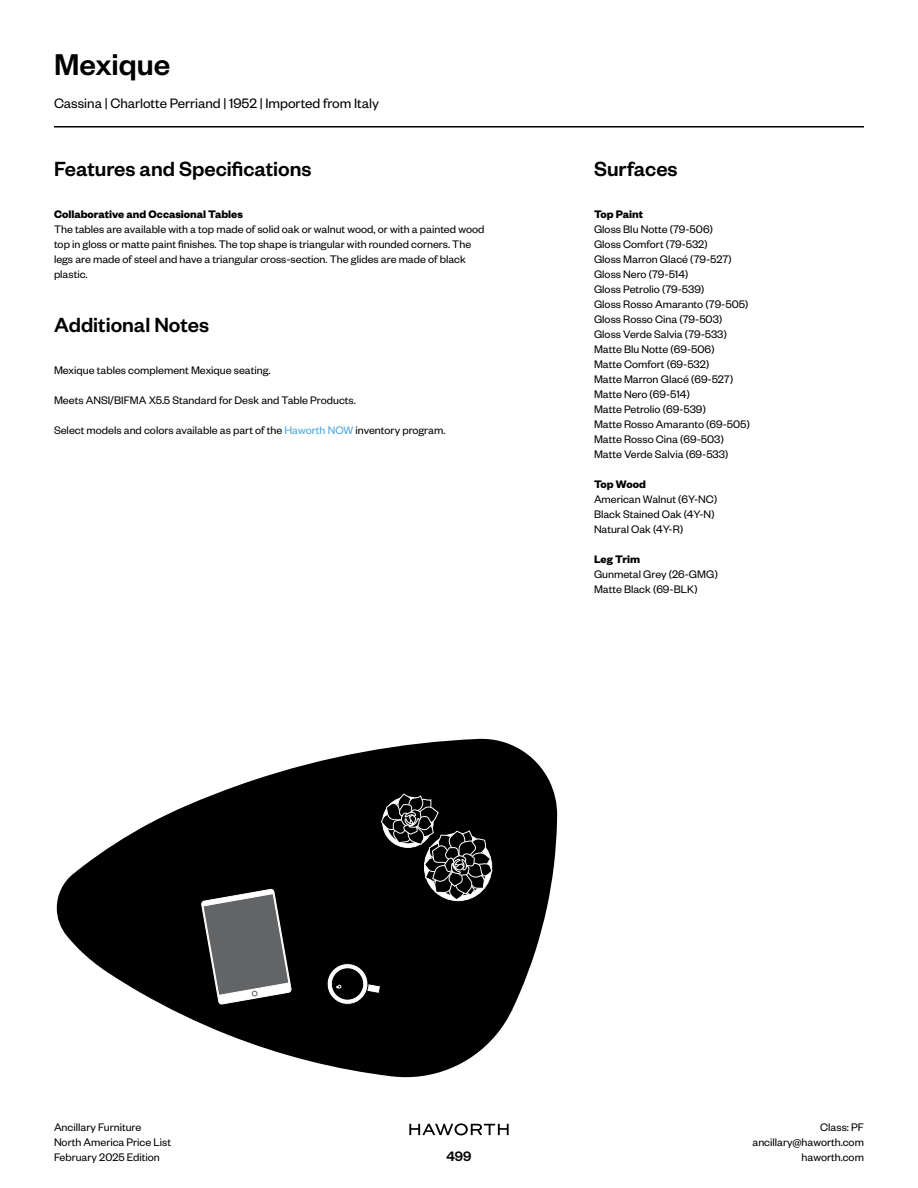
<style>
.page{position:relative;width:918px;height:1188px;background:#fff}
.page>*{position:absolute;margin:0;border:0;box-sizing:border-box;transform-origin:0 0}
.t1{font:500 33px "Founders Grotesk";color:#000}
.t2{font:500 22.5px "Founders Grotesk";color:#000}
.t3{font:15px "Founders Grotesk";color:#000}
.t4{font:500 15px "Founders Grotesk";color:#000}
.t5{font:12px/15px "Founders Grotesk";color:#000}
.t6{font:700 12px "Founders Grotesk";color:#000}
.s1{color:#47a5dc}
</style>
<div class="page">
<hr style="left:54px;top:126px;width:810px;height:2px;background:#000">
<svg style="left:409px;top:1123px;width:100px;height:12px"></svg>
<svg style="left:56px;top:738px;width:502px;height:340px"></svg>
<h1 class="t1" style="left:54px;top:44px;width:118px">Mexique</h1>
<p class="t3" style="left:54px;top:94px;width:327px">Cassina | Charlotte Perriand | 1952 | Imported from Italy</p>
<h2 class="t2" style="left:54px;top:155px;width:259px">Features and Specifications</h2>
<p class="t6" style="left:54px;top:207px;width:190px">Collaborative and Occasional Tables</p>
<p class="t5" style="left:54px;top:221px;width:432px">The tables are available with a top made of solid oak or walnut wood, or with a painted wood top in gloss or matte paint finishes. The top shape is triangular with rounded corners. The legs are made of steel and have a triangular cross-section. The glides are made of black plastic.</p>
<h2 class="t2" style="left:54px;top:311px;width:157px">Additional Notes</h2>
<p class="t5" style="left:54px;top:362px;width:218px">Mexique tables complement Mexique seating.</p>
<p class="t5" style="left:54px;top:392px;width:303px">Meets ANSI/BIFMA X5.5 Standard for Desk and Table Products.</p>
<p class="t5" style="left:54px;top:422px;width:393px">Select models and colors available as part of the <span class="s1">Haworth NOW</span> inventory program.</p>
<h2 class="t2" style="left:594px;top:155px;width:85px">Surfaces</h2>
<p class="t6" style="left:594px;top:207px;width:51px">Top Paint</p>
<p class="t5" style="left:594px;top:221px;width:157px">Gloss Blu Notte (79-506)<br>Gloss Comfort (79-532)<br>Gloss Marron Glacé (79-527)<br>Gloss Nero (79-514)<br>Gloss Petrolio (79-539)<br>Gloss Rosso Amaranto (79-505)<br>Gloss Rosso Cina (79-503)<br>Gloss Verde Salvia (79-533)<br>Matte Blu Notte (69-506)<br>Matte Comfort (69-532)<br>Matte Marron Glacé (69-527)<br>Matte Nero (69-514)<br>Matte Petrolio (69-539)<br>Matte Rosso Amaranto (69-505)<br>Matte Rosso Cina (69-503)<br>Matte Verde Salvia (69-533)</p>
<p class="t6" style="left:594px;top:477px;width:54px">Top Wood</p>
<p class="t5" style="left:594px;top:491px;width:125px">American Walnut (6Y-NC)<br>Black Stained Oak (4Y-N)<br>Natural Oak (4Y-R)</p>
<p class="t6" style="left:594px;top:552px;width:48px">Leg Trim</p>
<p class="t5" style="left:594px;top:566px;width:125px">Gunmetal Grey (26-GMG)<br>Matte Black (69-BLK)</p>
<p class="t5" style="left:54px;top:1119px;width:119px">Ancillary Furniture<br>North America Price List<br>February 2025 Edition</p>
<p class="t5" style="left:752px;top:1119px;width:113px;text-align:right">Class: PF ancillary@haworth.com haworth.com</p>
<p class="t4" style="left:446px;top:1147px;width:27px">499</p>
</div>
